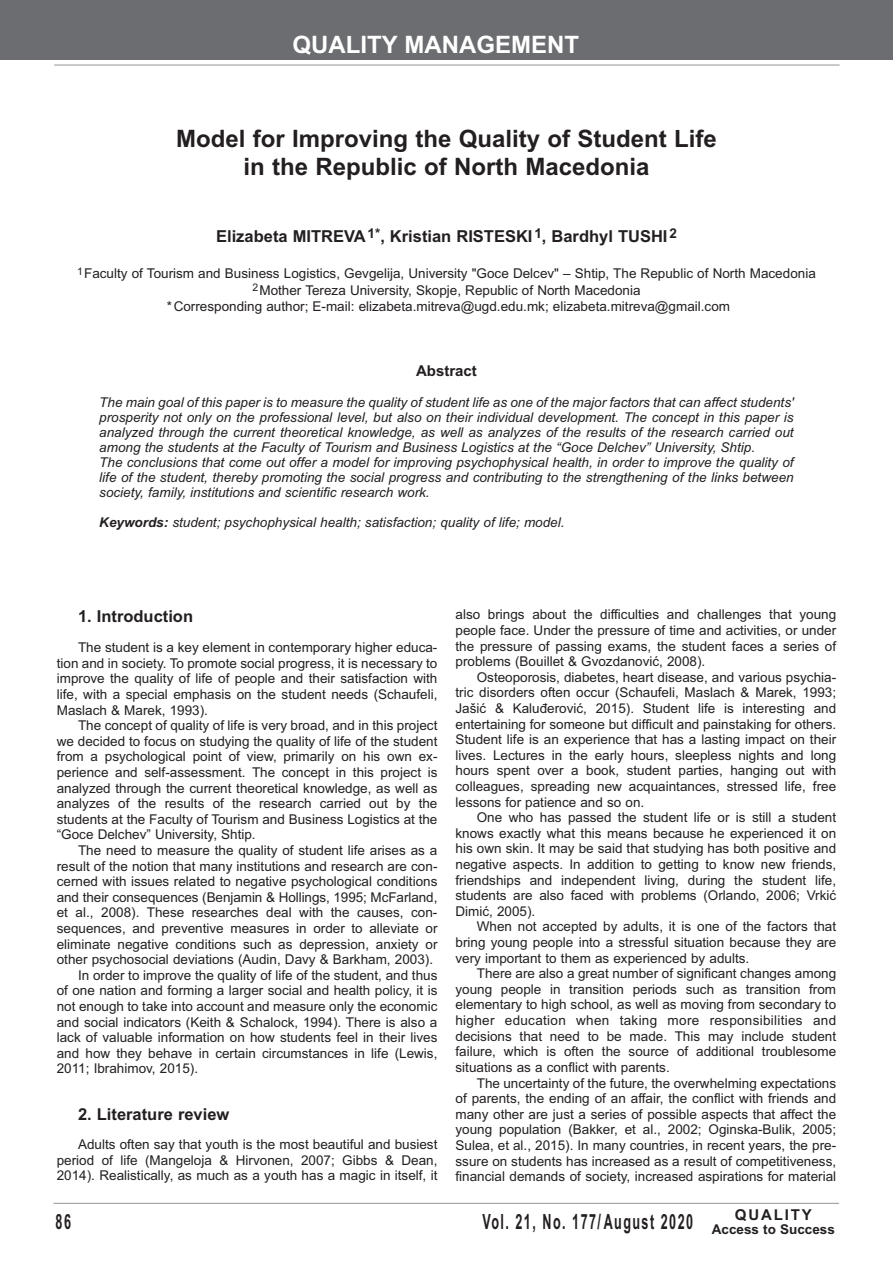
<style>
.page{position:relative;width:893px;height:1263px;background:#fff}
.page>*{position:absolute;margin:0;border:0;box-sizing:border-box;transform-origin:0 0}
.t1{font:700 24px/28.8px "Arial";color:#231f20;text-align:center}
.t2{font:700 24px "Arial";color:#fff}
.t3{font:700 21px "Arial";letter-spacing:.11em;color:#231f20;scale:.6 1}
.t4{font:700 16.5px "Arial";color:#231f20}
.t5{font:700 15px "Arial";color:#231f20}
.t6{font:700 15px "Arial";letter-spacing:.12em;color:#231f20}
.t7{font:13.5px/15.6px "Arial";color:#231f20;text-align:justify}
.t8{font:italic 13.5px/15px "Arial";color:#231f20}
.t9{font:700 13.5px "Arial";color:#231f20}
.s1{font-weight:700}
</style>
<div class="page">
<hr style="left:54px;top:1203px;width:785px;height:1px;background:#939598">
<div style="left:0;top:0;width:893px;height:60px;background:#6c6d70"></div>
<hr style="left:54px;top:65px;width:786px;height:1px;background:#939598">
<h1 class="t2" style="left:292px;top:30px;width:288px">QUALITY MANAGEMENT</h1>
<h1 class="t1" style="left:176px;top:124px;width:542px">Model for Improving the Quality of Student Life in the Republic of North Macedonia</h1>
<p class="t4" style="left:216px;top:227px;width:462px">Elizabeta MITREVA<sup>1*</sup>, Kristian RISTESKI<sup>1</sup>, Bardhyl TUSHI<sup>2</sup></p>
<p class="t7" style="left:77px;top:265px;width:740px;line-height:16.5px;text-align:center"><sup>1</sup>Faculty of Tourism and Business Logistics, Gevgelija, University "Goce Delcev" – Shtip, The Republic of North Macedonia<br><sup>2</sup>Mother Tereza University, Skopje, Republic of North Macedonia<br>*Corresponding author; E-mail: elizabeta.mitreva@ugd.edu.mk; elizabeta.mitreva@gmail.com</p>
<p class="t5" style="left:416px;top:362px;width:62px">Abstract</p>
<p class="t8" style="left:99px;top:395px;width:696px">The main goal of this paper is to measure the quality of student life as one of the major factors that can affect students' prosperity not only on the professional level, but also on their individual development. The concept in this paper is analyzed through the current theoretical knowledge, as well as analyzes of the results of the research carried out among the students at the Faculty of Tourism and Business Logistics at the “Goce Delchev” University, Shtip.<br>The conclusions that come out offer a model for improving psychophysical health, in order to improve the quality of life of the student, thereby promoting the social progress and contributing to the strengthening of the links between society, family, institutions and scientific research work.</p>
<p class="t8" style="left:99px;top:515px;width:467px"><span class="s1">Keywords:</span> student; psychophysical health; satisfaction; quality of life; model.</p>
<p class="t4" style="left:78px;top:606px;width:117px">1. Introduction</p>
<p class="t7" style="left:57px;top:640px;width:382px;text-indent:21px">The student is a key element in contemporary higher educa&shy;tion and in society. To promote social progress, it is necessary to improve the quality of life of people and their satisfaction with life, with a special emphasis on the student needs (Schaufeli, Maslach &amp; Marek, 1993).</p>
<p class="t7" style="left:57px;top:718px;width:382px;text-indent:21px">The concept of quality of life is very broad, and in this project we decided to focus on studying the quality of life of the student from a psychological point of view, primarily on his own ex&shy;perience and self-assessment. The concept in this project is analyzed through the current theoretical knowledge, as well as analyzes of the results of the research carried out by the students at the Faculty of Tourism and Business Logistics at the “Goce Delchev” University, Shtip.</p>
<p class="t7" style="left:78px;top:842px;width:361px">The need to measure the quality of student life arises as a</p>
<p class="t7" style="left:57px;top:858px;width:382px">result of the notion that many institutions and research are con-</p>
<p class="t7" style="left:57px;top:874px;width:382px">cerned with issues related to negative psychological conditions</p>
<p class="t7" style="left:57px;top:889px;width:382px">and their consequences (Benjamin &amp; Hollings, 1995; McFarland,</p>
<p class="t7" style="left:57px;top:905px;width:382px">et al., 2008). These researches deal with the causes, con-</p>
<p class="t7" style="left:57px;top:920px;width:382px">sequences, and preventive measures in order to alleviate or</p>
<p class="t7" style="left:57px;top:936px;width:382px">eliminate negative conditions such as depression, anxiety or</p>
<p class="t7" style="left:57px;top:952px;width:378px">other psychosocial deviations (Audin, Davy &amp; Barkham, 2003).</p>
<p class="t7" style="left:78px;top:967px;width:361px">In order to improve the quality of life of the student, and thus</p>
<p class="t7" style="left:57px;top:983px;width:382px">of one nation and forming a larger social and health policy, it is</p>
<p class="t7" style="left:57px;top:998px;width:382px">not enough to take into account and measure only the economic</p>
<p class="t7" style="left:57px;top:1014px;width:382px">and social indicators (Keith &amp; Schalock, 1994). There is also a</p>
<p class="t7" style="left:57px;top:1030px;width:382px">lack of valuable information on how students feel in their lives</p>
<p class="t7" style="left:57px;top:1045px;width:382px">and how they behave in certain circumstances in life (Lewis,</p>
<p class="t7" style="left:57px;top:1061px;width:143px">2011; Ibrahimov, 2015).</p>
<p class="t4" style="left:78px;top:1104px;width:153px">2. Literature review</p>
<p class="t7" style="left:57px;top:1136px;width:382px;text-indent:21px">Adults often say that youth is the most beautiful and busiest period of life (Mangeloja &amp; Hirvonen, 2007; Gibbs &amp; Dean, 2014). Realistically, as much as a youth has a magic in itself, it</p>
<h2 class="t3" style="left:56px;top:1209px;width:27px">86</h2>
<p class="t7" style="left:455px;top:607px;width:382px">also brings about the difficulties and challenges that young people face. Under the pressure of time and activities, or under the pressure of passing exams, the student faces a series of problems (Bouillet &amp; Gvozdanović, 2008).</p>
<p class="t7" style="left:455px;top:669px;width:382px;text-indent:21px">Osteoporosis, diabetes, heart disease, and various psychia&shy;tric disorders often occur (Schaufeli, Maslach &amp; Marek, 1993; Jašić &amp; Kaluđerović, 2015). Student life is interesting and entertaining for someone but difficult and painstaking for others.<br>Student life is an experience that has a lasting impact on their lives. Lectures in the early hours, sleepless nights and long hours spent over a book, student parties, hanging out with colleagues, spreading new acquaintances, stressed life, free lessons for patience and so on.</p>
<p class="t7" style="left:455px;top:810px;width:382px;text-indent:21px">One who has passed the student life or is still a student knows exactly what this means because he experienced it on his own skin. It may be said that studying has both positive and negative aspects. In addition to getting to know new friends, friendships and independent living, during the student life, students are also faced with problems (Orlando, 2006; Vrkić Dimić, 2005).</p>
<p class="t7" style="left:455px;top:919px;width:382px;text-indent:21px">When not accepted by adults, it is one of the factors that bring young people into a stressful situation because they are very important to them as experienced by adults.</p>
<p class="t7" style="left:455px;top:966px;width:382px;text-indent:21px">There are also a great number of significant changes among young people in transition periods such as transition from elementary to high school, as well as moving from secondary to higher education when taking more responsibilities and decisions that need to be made. This may include student failure, which is often the source of additional troublesome situations as a conflict with parents.</p>
<p class="t7" style="left:455px;top:1075px;width:382px;text-indent:21px">The uncertainty of the future, the overwhelming expectations of parents, the ending of an affair, the conflict with friends and many other are just a series of possible aspects that affect the young population (Bakker, et al., 2002; Oginska-Bulik, 2005; Sulea, et al., 2015). In many countries, in recent years, the pre&shy;ssure on students has increased as a result of competitiveness, financial demands of society, increased aspirations for material</p>
<p class="t6" style="left:735px;top:1206px;width:78px">QUALITY</p>
<h2 class="t3" style="left:482px;top:1209px;width:352px">Vol. 21, No. 177/ August 2020</h2>
<p class="t9" style="left:712px;top:1221px;width:125px">Access to Success</p>
</div>
